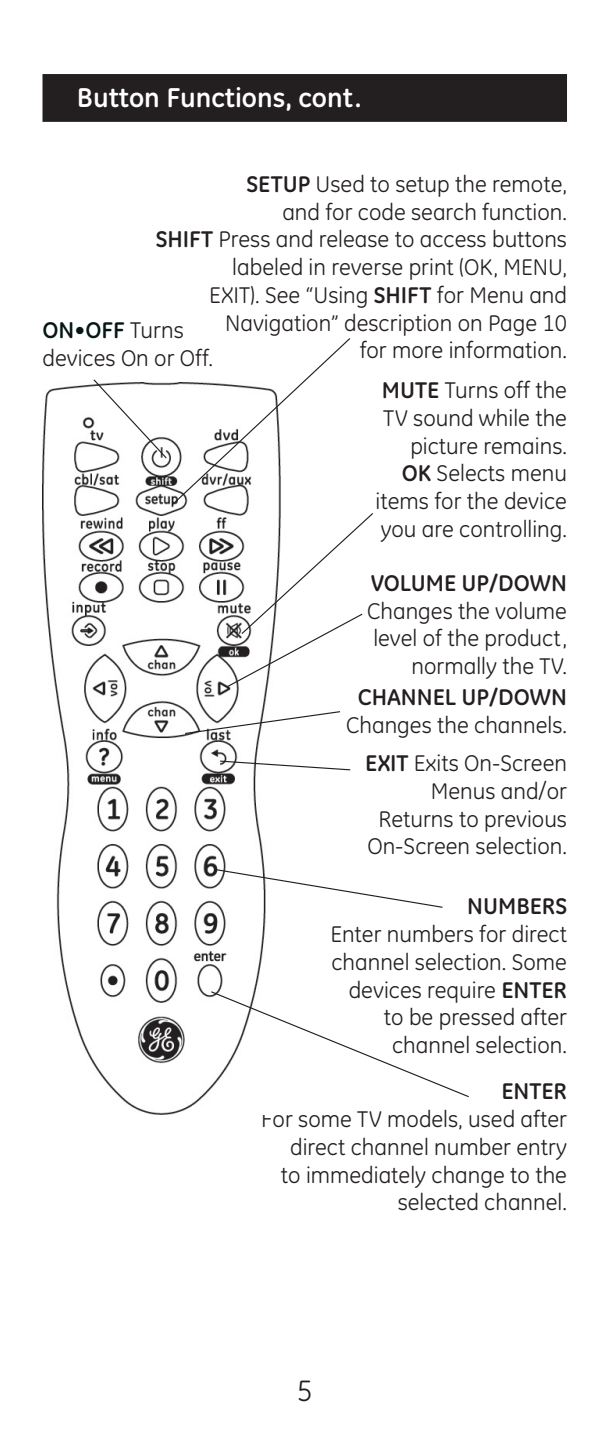
<style>
.page{position:relative;width:613px;height:1429px;background:#fff}
.page>*{position:absolute;margin:0;border:0;box-sizing:border-box;transform-origin:0 0}
.t1{font:30px "GE Inspira";color:#231f20}
.t2{font:700 27.6px "GE Inspira";color:#fff}
.t3{font:23.1px/27.6px "GE Inspira";color:#231f20;text-align:right}
.t4{font:700 23.1px "GE Inspira";color:#231f20}
.s1{font-weight:700}
.s2{font-weight:700;color:#061716}
</style>
<div class="page">
<img style="left:42px;top:384px;width:238px;height:730px">
<svg style="left:210px;top:990px;width:259px;height:108px"></svg>
<div style="left:44px;top:75px;width:521px;height:46px;background:#231f20"></div>
<div style="left:42px;top:74px;width:524px;height:48px;border:2px solid #231f20"></div>
<svg style="left:184px;top:710px;width:156px;height:25px"></svg>
<svg style="left:92px;top:338px;width:259px;height:168px"></svg>
<svg style="left:225px;top:512px;width:148px;height:176px"></svg>
<svg style="left:213px;top:868px;width:230px;height:40px"></svg>
<svg style="left:219px;top:760px;width:132px;height:11px"></svg>
<p class="t2" style="left:77px;top:80px;width:286px">Button Functions, cont.</p>
<p class="t3" style="left:155px;top:170px;width:412px"><span class="s1">SETUP</span> Used to setup the remote,<br>and for code search function.<br><span class="s1">SHIFT</span> Press and release to access buttons labeled in reverse print (OK, MENU,<br>EXIT). See “Using <span class="s1">SHIFT</span> for Menu and<br>Navigation” description on Page 10<br>for more information.</p>
<p class="t3" style="left:375px;top:376px;width:193px"><span class="s1">MUTE</span> Turns off the<br>TV sound while the picture remains.<br><span class="s1">OK</span> Selects menu items for the device you are controlling.</p>
<p class="t3" style="left:42px;top:317px;width:172px;text-align:left"><span class="s2">ON•OFF</span> Turns devices On or Off.</p>
<p class="t4" style="left:371px;top:568px;width:197px">VOLUME UP/DOWN</p>
<p class="t3" style="left:367px;top:597px;width:201px">Changes the volume level of the product, normally the TV.</p>
<p class="t4" style="left:357px;top:682px;width:211px">CHANNEL UP/DOWN</p>
<p class="t3" style="left:346px;top:711px;width:222px">Changes the channels.</p>
<p class="t3" style="left:365px;top:749px;width:203px"><span class="s1">EXIT</span> Exits On-Screen<br>Menus and/or<br>Returns to previous<br>On-Screen selection.</p>
<p class="t4" style="left:467px;top:891px;width:101px">NUMBERS</p>
<p class="t3" style="left:330px;top:920px;width:238px">Enter numbers for direct channel selection. Some devices require <span class="s1">ENTER </span>to be pressed after channel selection.</p>
<p class="t4" style="left:501px;top:1076px;width:67px">ENTER</p>
<p class="t3" style="left:261px;top:1105px;width:307px">For some TV models, used after direct channel number entry<br>to immediately change to the selected channel.</p>
<p class="t1" style="left:296px;top:1373px;width:17px">5</p>
</div>
